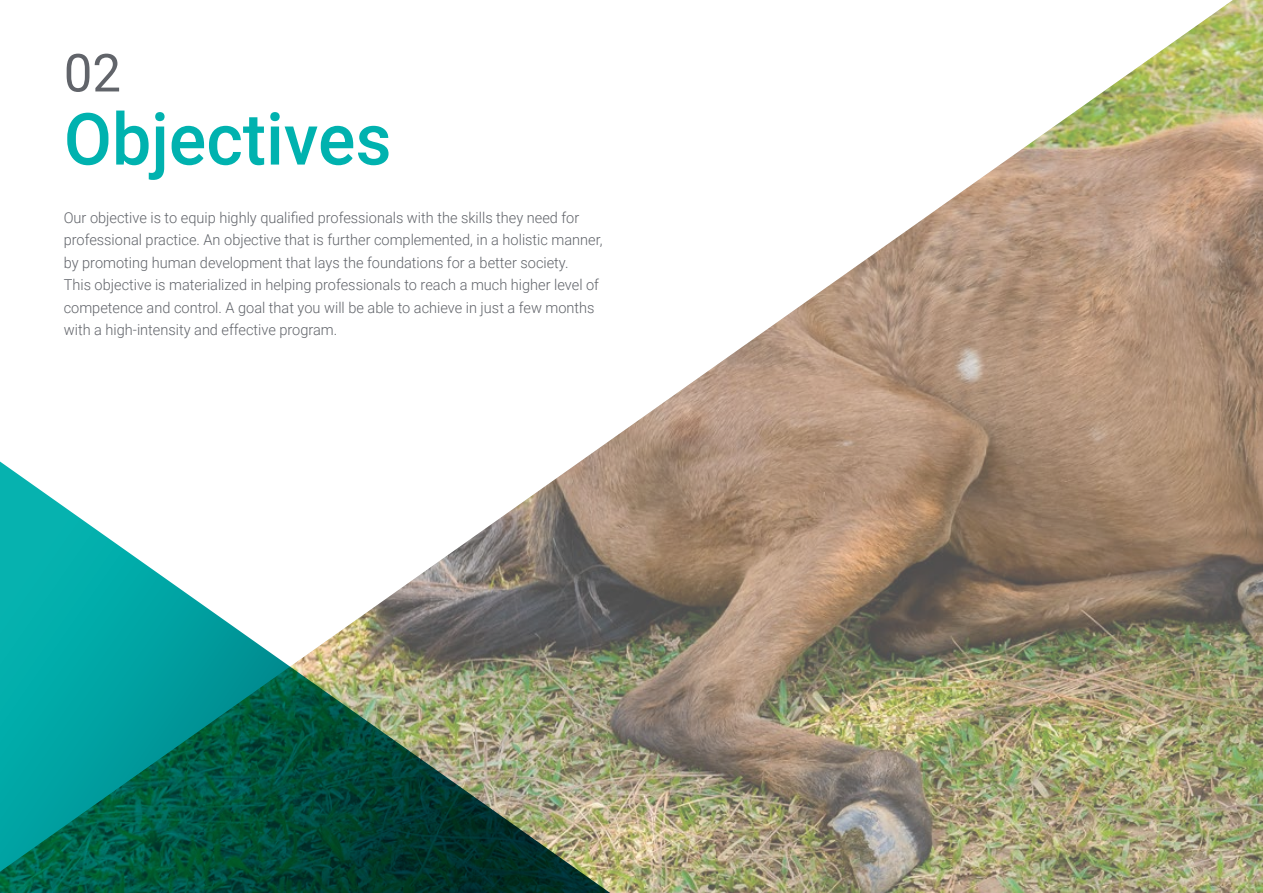
<style>
.page{position:relative;width:1263px;height:893px;background:#fff}
.page>*{position:absolute;margin:0;border:0;box-sizing:border-box;transform-origin:0 0}
.Portadilla{font:500 72px "Roboto";color:#00b2af}
.t1{font:52.5px "Roboto";color:#61646a}
.Texto_Simple{font:300 15px/22.5px "Roboto";color:#61646a}
</style>
<div class="page">
<img style="left:602px;top:0;width:661px;height:893px">
<img style="left:0;top:446px;width:640px;height:447px">
<p class="t1" style="left:64px;top:36px;width:59px">02</p>
<p class="Portadilla" style="left:64px;top:89px;width:329px">Objectives</p>
<p class="Texto_Simple" style="left:64px;top:205px;width:540px">Our objective is to equip highly qualified professionals with the skills they need for professional practice. An objective that is further complemented, in a holistic manner, by promoting human development that lays the foundations for a better society.<br>This objective is materialized in helping professionals to reach a much higher level of competence and control. A goal that you will be able to achieve in just a few months with a high-intensity and effective program.</p>
</div>
